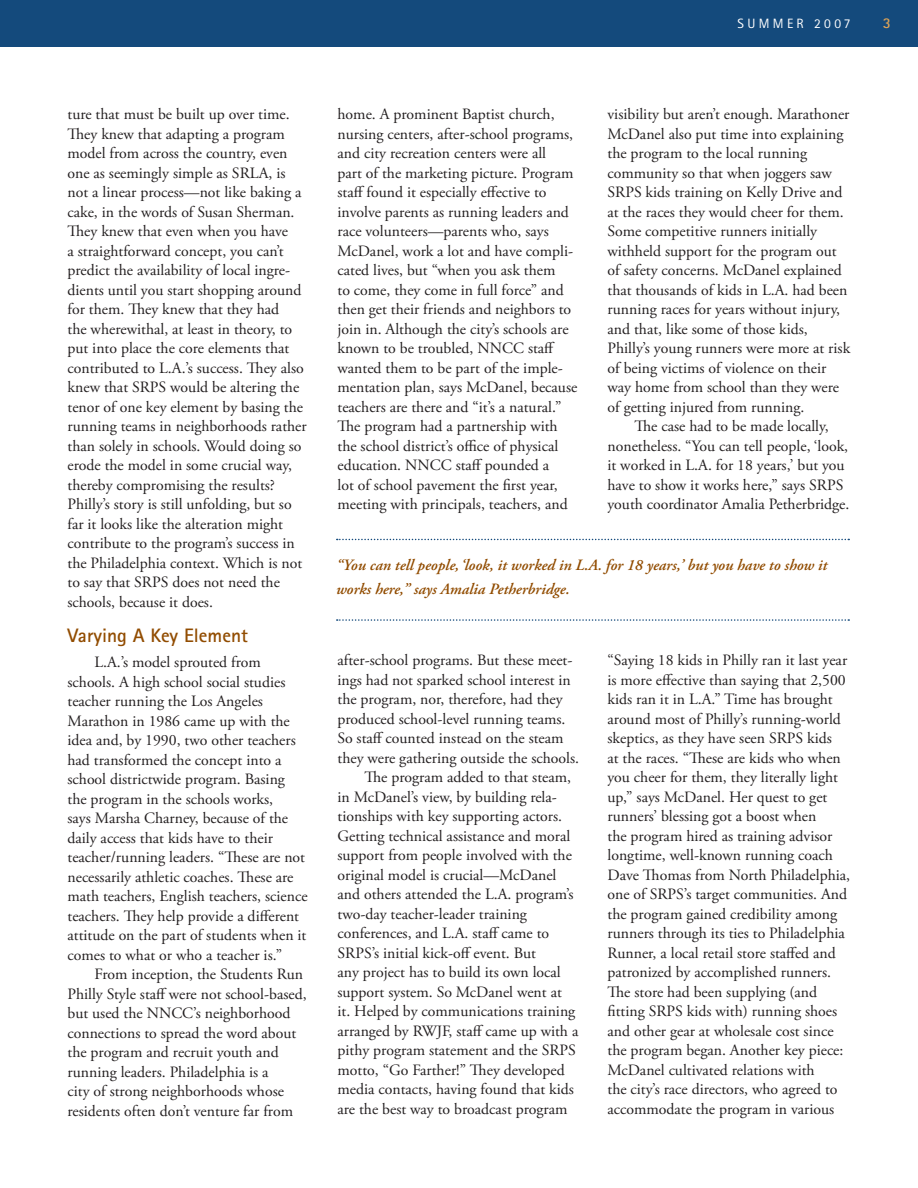
<style>
.page{position:relative;width:918px;height:1188px;background:#fff}
.page>*{position:absolute;margin:0;border:0;box-sizing:border-box;transform-origin:0 0}
.t1{font:700 19.5px "Rotis Sans Serif";color:#914c01}
.t2{font:15.75px/19.5px "Adobe Garamond Pro";color:#231f20}
.t3{font:italic 600 15.75px/24px "Adobe Garamond Pro";color:#914c01}
.t4{font:13.5px "Rotis Sans Serif";letter-spacing:.25em;color:#fff}
</style>
<div class="page">
<div style="left:0;top:0;width:918px;height:47px;background:#144a7c"></div>
<svg style="left:337px;top:539px;width:512px;height:1px"></svg>
<svg style="left:337px;top:619px;width:512px;height:2px"></svg>
<p class="t4" style="left:738px;top:15px;width:114px">SUMMER 2007</p>
<p class="t2" style="left:68px;top:105px;width:241px">ture that must be built up over time.<br>They knew that adapting a program model from across the country, even one as seemingly simple as SRLA, is not a linear process—not like baking a cake, in the words of Susan Sherman.<br>They knew that even when you have<br>a straightforward concept, you can’t predict the availability of local ingre&shy;dients until you start shopping around for them. They knew that they had<br>the wherewithal, at least in theory, to put into place the core elements that contributed to L.A.’s success. They also knew that SRPS would be altering the tenor of one key element by basing the running teams in neighborhoods rather than solely in schools. Would doing so erode the model in some crucial way, thereby compromising the results?<br>Philly’s story is still unfolding, but so far it looks like the alteration might contribute to the program’s success in the Philadelphia context. Which is not to say that SRPS does not need the schools, because it does.</p>
<p class="t1" style="left:68px;top:623px;width:182px">Varying A Key Element</p>
<p class="t2" style="left:68px;top:653px;width:242px;text-indent:27px">L.A.’s model sprouted from schools. A high school social studies teacher running the Los Angeles Marathon in 1986 came up with the idea and, by 1990, two other teachers had transformed the concept into a school districtwide program. Basing the program in the schools works,<br>says Marsha Charney, because of the daily access that kids have to their teacher/running leaders. “These are not necessarily athletic coaches. These are math teachers, English teachers, science teachers. They help provide a different attitude on the part of students when it comes to what or who a teacher is.”</p>
<p class="t2" style="left:68px;top:965px;width:241px;text-indent:27px">From inception, the Students Run Philly Style staff were not school-based, but used the NNCC’s neighborhood connections to spread the word about the program and recruit youth and running leaders. Philadelphia is a<br>city of strong neighborhoods whose residents often don’t venture far from</p>
<p class="t2" style="left:338px;top:105px;width:241px">home. A prominent Baptist church, nursing centers, after-school programs, and city recreation centers were all<br>part of the marketing picture. Program staff found it especially effective to involve parents as running leaders and race volunteers—parents who, says McDanel, work a lot and have compli&shy;cated lives, but “when you ask them<br>to come, they come in full force” and then get their friends and neighbors to join in. Although the city’s schools are known to be troubled, NNCC staff wanted them to be part of the imple&shy;mentation plan, says McDanel, because teachers are there and “it’s a natural.” The program had a partnership with the school district’s office of physical education. NNCC staff pounded a<br>lot of school pavement the first year, meeting with principals, teachers, and</p>
<p class="t2" style="left:608px;top:105px;width:244px">visibility but aren’t enough. Marathoner McDanel also put time into explaining the program to the local running community so that when joggers saw SRPS kids training on Kelly Drive and at the races they would cheer for them.<br>Some competitive runners initially withheld support for the program out of safety concerns. McDanel explained that thousands of kids in L.A. had been running races for years without injury, and that, like some of those kids, Philly’s young runners were more at risk of being victims of violence on their way home from school than they were of getting injured from running.</p>
<p class="t2" style="left:608px;top:417px;width:243px;text-align:center">The case had to be made locally, nonetheless. “You can tell people, ‘look, it worked in L.A. for 18 years,’ but you have to show it works here,” says SRPS youth coordinator Amalia Petherbridge.</p>
<p class="t3" style="left:336px;top:554px;width:493px">“You can tell people, ‘look, it worked in L.A. for 18 years,’ but you have to show it works here,” says Amalia Petherbridge.</p>
<p class="t2" style="left:338px;top:651px;width:237px">after-school programs. But these meet-</p>
<p class="t2" style="left:338px;top:671px;width:235px">ings had not sparked school interest in</p>
<p class="t2" style="left:338px;top:690px;width:227px">the program, nor, therefore, had they</p>
<p class="t2" style="left:338px;top:710px;width:230px">produced school-level running teams.</p>
<p class="t2" style="left:338px;top:729px;width:228px">So staff counted instead on the steam</p>
<p class="t2" style="left:338px;top:749px;width:243px">they were gathering outside the schools.</p>
<p class="t2" style="left:365px;top:768px;width:208px">The program added to that steam,</p>
<p class="t2" style="left:338px;top:788px;width:221px">in McDanel’s view, by building rela-</p>
<p class="t2" style="left:338px;top:807px;width:226px">tionships with key supporting actors.</p>
<p class="t2" style="left:338px;top:827px;width:234px">Getting technical assistance and moral</p>
<p class="t2" style="left:338px;top:846px;width:236px">support from people involved with the</p>
<p class="t2" style="left:338px;top:866px;width:220px">original model is crucial—McDanel</p>
<p class="t2" style="left:338px;top:885px;width:238px">and others attended the L.A. program’s</p>
<p class="t2" style="left:338px;top:905px;width:191px">two-day teacher-leader training</p>
<p class="t2" style="left:338px;top:924px;width:213px">conferences, and L.A. staff came to</p>
<p class="t2" style="left:338px;top:944px;width:200px">SRPS’s initial kick-off event. But</p>
<p class="t2" style="left:338px;top:963px;width:225px">any project has to build its own local</p>
<p class="t2" style="left:338px;top:983px;width:226px">support system. So McDanel went at</p>
<p class="t2" style="left:338px;top:1002px;width:239px">it. Helped by communications training</p>
<p class="t2" style="left:338px;top:1022px;width:242px">arranged by RWJF, staff came up with a</p>
<p class="t2" style="left:338px;top:1041px;width:240px">pithy program statement and the SRPS</p>
<p class="t2" style="left:338px;top:1061px;width:229px">motto, “Go Farther!” They developed</p>
<p class="t2" style="left:338px;top:1080px;width:238px">media contacts, having found that kids</p>
<p class="t2" style="left:338px;top:1100px;width:232px">are the best way to broadcast program</p>
<p class="t2" style="left:608px;top:651px;width:244px">“Saying 18 kids in Philly ran it last year is more effective than saying that 2,500 kids ran it in L.A.” Time has brought around most of Philly’s running-world skeptics, as they have seen SRPS kids<br>at the races. “These are kids who when you cheer for them, they literally light up,” says McDanel. Her quest to get runners’ blessing got a boost when<br>the program hired as training advisor longtime, well-known running coach Dave Thomas from North Philadelphia, one of SRPS’s target communities. And the program gained credibility among runners through its ties to Philadelphia Runner, a local retail store staffed and patronized by accomplished runners.<br>The store had been supplying (and fitting SRPS kids with) running shoes and other gear at wholesale cost since the program began. Another key piece:<br>McDanel cultivated relations with<br>the city’s race directors, who agreed to accommodate the program in various</p>
</div>
